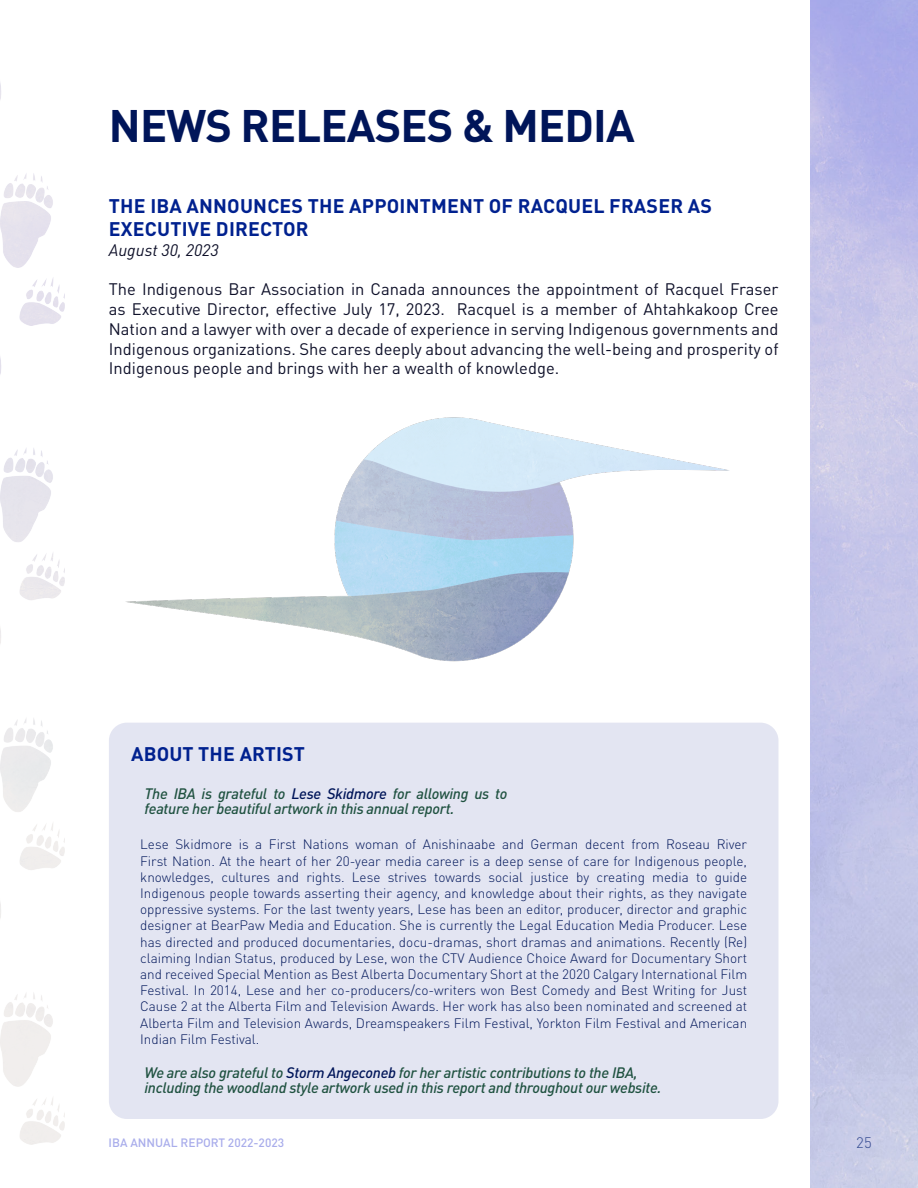
<style>
.page{position:relative;width:918px;height:1188px;background:#fff}
.page>*{position:absolute;margin:0;border:0;box-sizing:border-box;transform-origin:0 0}
.TOPIC_HEADING_RIGHT{font:700 45px "DINOT";letter-spacing:-.02em;color:#001559}
.Topic_heading_full{font:700 19.5px/22.5px "DINOT";letter-spacing:.01em;color:#00218f}
.BODY_COPY{font:16.5px/19.8px "DINOT";color:#0e1029;text-align:justify}
.BODY_COPY-2{font:italic 16.5px "DINOT";color:#0e1029}
.Case_Heading_-_split{font:italic 500 15px/15px "DINOT";letter-spacing:-.02em;color:#205241}
.t1{font:300 15px "DINOT";color:#32488f}
.BODY_COPY_LEFT{font:300 13.5px/16.2px "DINOT";color:#001559;text-align:justify}
.t2{font:500 12px "DINOT";color:#a9adeb}
.s1{color:#001559}
</style>
<div class="page">
<img style="left:0;top:83px;width:65px;height:1062px">
<img style="left:117px;top:417px;width:612px;height:309px">
<div style="left:109px;top:723px;width:669px;height:396px;background:#e3e5f2;border-radius:18px"></div>
<p class="TOPIC_HEADING_RIGHT" style="left:109px;top:91px;width:527px">NEWS RELEASES &amp; MEDIA</p>
<p class="Topic_heading_full" style="left:109px;top:194px;width:605px">THE IBA ANNOUNCES THE APPOINTMENT OF RACQUEL FRASER AS<br>EXECUTIVE DIRECTOR</p>
<p class="BODY_COPY-2" style="left:109px;top:237px;width:111px">August 30, 2023</p>
<p class="BODY_COPY" style="left:109px;top:278px;width:671px">The Indigenous Bar Association in Canada announces the appointment of Racquel Fraser as Executive Director, effective July 17, 2023. Racquel is a member of Ahtahkakoop Cree Nation and a lawyer with over a decade of experience in serving Indigenous governments and Indigenous organizations. She cares deeply about advancing the well-being and prosperity of Indigenous people and brings with her a wealth of knowledge.</p>
<p class="Topic_heading_full" style="left:131px;top:742px;width:175px">ABOUT THE ARTIST</p>
<p class="Case_Heading_-_split" style="left:145px;top:785px;width:364px">The IBA is grateful to <span class="s1">Lese Skidmore</span> for allowing us to feature her beautiful artwork in this annual report.</p>
<p class="BODY_COPY_LEFT" style="left:140px;top:836px;width:609px">Lese Skidmore is a First Nations woman of Anishinaabe and German decent from Roseau River First Nation. At the heart of her 20-year media career is a deep sense of care for Indigenous people, knowledges, cultures and rights. Lese strives towards social justice by creating media to guide Indigenous people towards asserting their agency, and knowledge about their rights, as they navigate oppressive systems. For the last twenty years, Lese has been an editor, producer, director and graphic designer at BearPaw Media and Education. She is currently the Legal Education Media Producer. Lese has directed and produced documentaries, docu-dramas, short dramas and animations. Recently (Re) claiming Indian Status, produced by Lese, won the CTV Audience Choice Award for Documentary Short and received Special Mention as Best Alberta Documentary Short at the 2020 Calgary International Film Festival. In 2014, Lese and her co-producers/co-writers won Best Comedy and Best Writing for Just Cause 2 at the Alberta Film and Television Awards. Her work has also been nominated and screened at Alberta Film and Television Awards, Dreamspeakers Film Festival, Yorkton Film Festival and American Indian Film Festival.</p>
<p class="Case_Heading_-_split" style="left:145px;top:1064px;width:494px">We are also grateful to <span class="s1">Storm Angeconeb</span> for her artistic contributions to the IBA,</p>
<p class="Case_Heading_-_split" style="left:145px;top:1079px;width:518px">including the woodland style artwork used in this report and throughout our website.</p>
<p class="t2" style="left:109px;top:1133px;width:177px">IBA ANNUAL REPORT 2022-2023</p>
<p class="t1" style="left:856px;top:1131px;width:17px">25</p>
</div>
